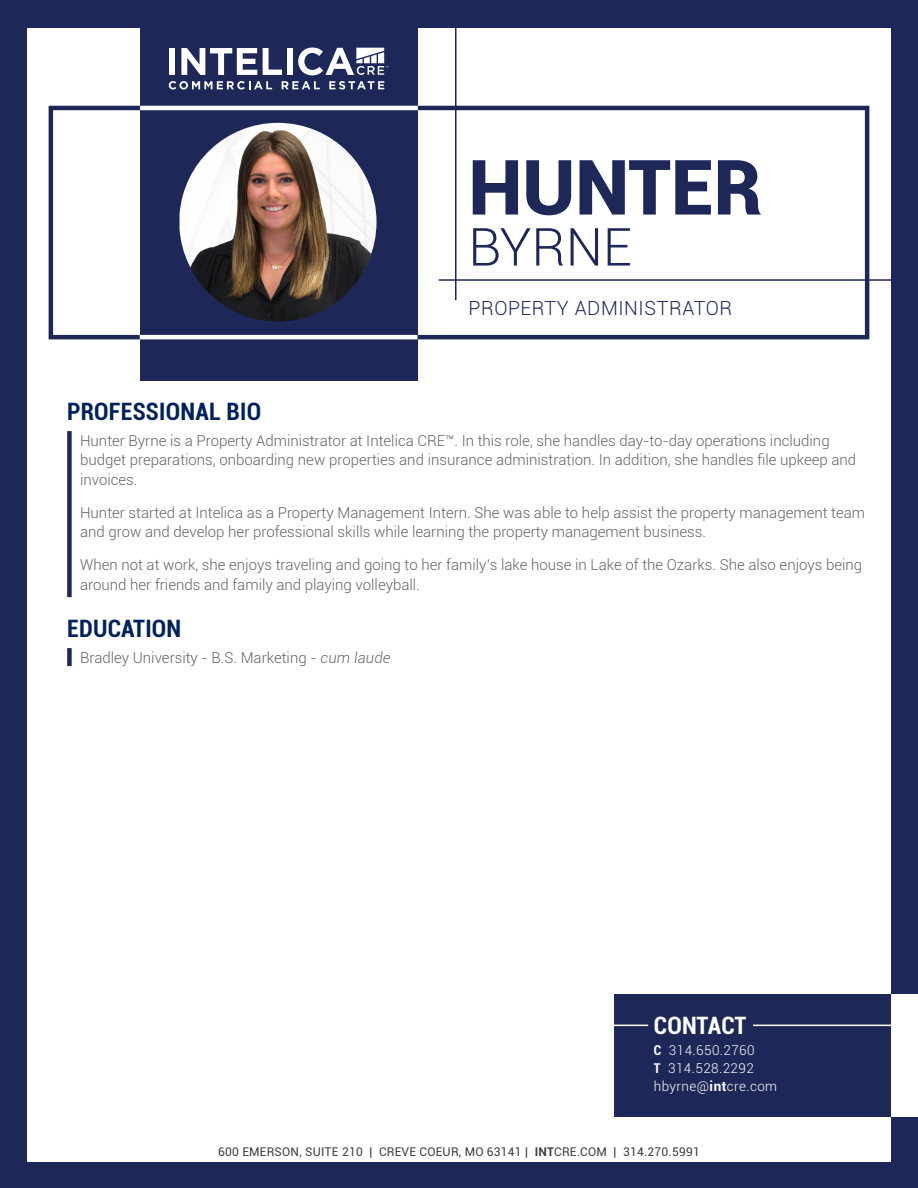
<style>
.page{position:relative;width:918px;height:1188px;background:#1d2859}
.page>*{position:absolute;margin:0;border:0;box-sizing:border-box;transform-origin:0 0}
.t1{font:900 76.35px "Roboto";color:#1d2859}
.t2{font:300 52.5px "Roboto";color:#1d2859}
.t3{font:700 condensed 24px "Roboto";letter-spacing:.01em;color:#00215d}
.t4{font:700 condensed 24px "Roboto";color:#fff}
.t5{font:300 19.5px "Roboto";letter-spacing:.03em;color:#1d2859}
.Section_Title{font:300 15px/19.5px "Roboto";color:#636366}
.Roboto_Medium{font:300 15px "Roboto";color:#636366}
.t6{font:300 13.5px "Roboto";letter-spacing:.03em;color:#fff}
.t7{font:12px "Roboto";letter-spacing:.02em;color:#3e3e3f}
.s1{font-style:italic}
.s2{font-weight:700;font-stretch:condensed}
.s3{font-weight:700}
</style>
<div class="page">
<div style="left:27px;top:28px;width:864px;height:1134px;background:#fff"></div>
<div style="left:140px;top:0;width:277px;height:380px;background:#1d2859"></div>
<div style="left:49px;top:106px;width:820px;height:233px;border:4px solid #1d2859"></div>
<img style="left:179px;top:124px;width:198px;height:198px;border-radius:99px">
<hr style="left:140px;top:106px;width:278px;height:4px;background:#fff">
<hr style="left:140px;top:335px;width:277px;height:4px;background:#fff">
<hr style="left:439px;top:279px;width:479px;height:2px;background:#1d2859">
<hr style="left:455px;top:28px;width:2px;height:272px;background:#1d2859">
<div style="left:67px;top:431px;width:5px;height:166px;background:#1d2859"></div>
<div style="left:67px;top:648px;width:5px;height:18px;background:#1d2859"></div>
<div style="left:614px;top:994px;width:278px;height:122px;background:#1d2859"></div>
<div style="left:891px;top:994px;width:27px;height:122px;background:#fff"></div>
<div style="left:169px;top:48px;width:6px;height:27px;background:#fff"></div>
<svg style="left:181px;top:48px;width:76px;height:27px"></svg>
<svg style="left:263px;top:48px;width:19px;height:27px"></svg>
<div style="left:287px;top:48px;width:6px;height:27px;background:#fff"></div>
<svg style="left:298px;top:48px;width:91px;height:27px"></svg>
<svg style="left:169px;top:81px;width:103px;height:8px"></svg>
<svg style="left:282px;top:81px;width:38px;height:8px"></svg>
<svg style="left:329px;top:81px;width:55px;height:8px"></svg>
<hr style="left:601px;top:1025px;width:47px;height:1px;background:#fff">
<hr style="left:753px;top:1025px;width:145px;height:1px;background:#fff">
<p class="t1" style="left:468px;top:133px;width:295px">HUNTER</p>
<p class="t2" style="left:468px;top:211px;width:165px">BYRNE</p>
<p class="t3" style="left:67px;top:395px;width:196px">PROFESSIONAL BIO</p>
<p class="t5" style="left:468px;top:294px;width:265px">PROPERTY ADMINISTRATOR</p>
<p class="Section_Title" style="left:80px;top:430px;width:778px">Hunter Byrne is a Property Administrator at Intelica CRE™. In this role, she handles day-to-day operations including budget preparations, onboarding new properties and insurance administration. In addition, she handles file upkeep and invoices.</p>
<p class="Section_Title" style="left:80px;top:502px;width:787px">Hunter started at Intelica as a Property Management Intern. She was able to help assist the property management team and grow and develop her professional skills while learning the property management business.</p>
<p class="Section_Title" style="left:80px;top:554px;width:784px">When not at work, she enjoys traveling and going to her family’s lake house in Lake of the Ozarks. She also enjoys being around her friends and family and playing volleyball.</p>
<p class="t3" style="left:67px;top:612px;width:116px">EDUCATION</p>
<p class="Roboto_Medium" style="left:80px;top:647px;width:312px">Bradley University - B.S. Marketing - <span class="s1">cum laude</span></p>
<p class="t4" style="left:654px;top:1009px;width:94px">CONTACT</p>
<p class="t6" style="left:654px;top:1041px;width:102px"><span class="s2">C</span> 314.650.2760</p>
<p class="t6" style="left:654px;top:1059px;width:102px"><span class="s2">T</span> 314.528.2292</p>
<p class="t6" style="left:654px;top:1077px;width:125px">hbyrne@<span class="s3">int</span>cre.com</p>
<p class="t7" style="left:218px;top:1143px;width:483px">600 EMERSON, SUITE 210 | CREVE COEUR, MO 63141 | <span class="s3">INT</span>CRE.COM | 314.270.5991</p>
</div>
